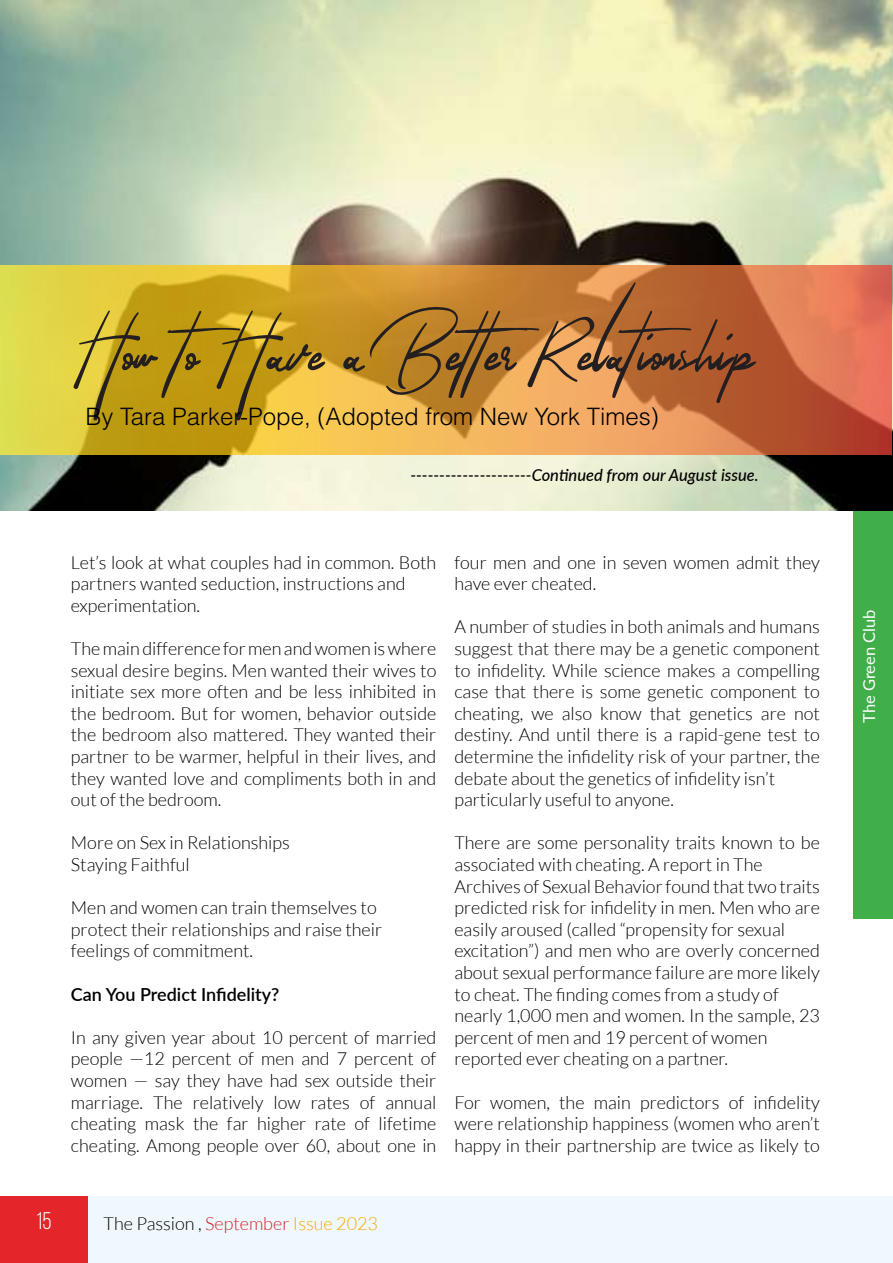
<style>
.page{position:relative;width:893px;height:1263px;background:#fff}
.page>*{position:absolute;margin:0;border:0;box-sizing:border-box;transform-origin:0 0}
.t1{font:75px "The Queenthine";color:#231f20}
.t2{font:300 24px "Helvetica LT Std";color:#000}
.t3{font:24px "Bebas Neue";color:#fff}
.t4{font:300 18px/21.6px "Lato";color:#000}
.t5{font:600 18px "Lato";color:#000}
.t6{font:italic 500 16.5px "Lato";color:#000}
.t7{font:16.5px "Lato";color:#fff}
.s1{color:#d1232a}
.s2{color:#ffa700}
</style>
<div class="page">
<div style="left:87px;top:1197px;width:806px;height:66px;background:#eef8fd"></div>
<div style="left:0;top:1197px;width:87px;height:66px;background:#e42529"></div>
<div style="left:854px;top:348px;width:39px;height:570px;background:#40ae49"></div>
<img style="left:0;top:0;width:893px;height:511px">
<svg style="left:0;top:265px;width:892px;height:189px;background:#d29539"></svg>
<h1 class="t1" style="left:74px;top:300px;width:679px">How to Have a Better Relationship</h1>
<h2 class="t2" style="left:85px;top:401px;width:575px">By Tara Parker-Pope, (Adopted from New York Times)</h2>
<p class="t6" style="left:410px;top:463px;width:350px">---------------------Continued from our August issue.</p>
<p class="t4" style="left:71px;top:551px;width:367px">Let’s look at what couples had in common. Both partners wanted seduction, instructions and experimentation.</p>
<p class="t4" style="left:71px;top:638px;width:367px;text-align:justify">The main difference for men and women is where sexual desire begins. Men wanted their wives to initiate sex more often and be less inhibited in the bedroom. But for women, behavior outside the bedroom also mattered. They wanted their partner to be warmer, helpful in their lives, and they wanted love and compliments both in and out of the bedroom.</p>
<p class="t4" style="left:71px;top:832px;width:220px">More on Sex in Relationships<br>Staying Faithful</p>
<p class="t4" style="left:71px;top:897px;width:313px">Men and women can train themselves to protect their relationships and raise their feelings of commitment.</p>
<p class="t5" style="left:71px;top:981px;width:210px">Can You Predict Infidelity?</p>
<p class="t4" style="left:71px;top:1026px;width:367px;text-align:justify">In any given year about 10 percent of married people —12 percent of men and 7 percent of women — say they have had sex outside their marriage. The relatively low rates of annual cheating mask the far higher rate of lifetime cheating. Among people over 60, about one in</p>
<p class="t4" style="left:454px;top:551px;width:367px">four men and one in seven women admit they have ever cheated.</p>
<p class="t4" style="left:454px;top:616px;width:367px">A number of studies in both animals and humans suggest that there may be a genetic component to infidelity. While science makes a compelling case that there is some genetic component to cheating, we also know that genetics are not destiny. And until there is a rapid-gene test to determine the infidelity risk of your partner, the debate about the genetics of infidelity isn’t particularly useful to anyone.</p>
<p class="t4" style="left:454px;top:832px;width:367px">There are some personality traits known to be associated with cheating. A report in The Archives of Sexual Behavior found that two traits predicted risk for infidelity in men. Men who are easily aroused (called “propensity for sexual excitation”) and men who are overly concerned about sexual performance failure are more likely to cheat. The finding comes from a study of nearly 1,000 men and women. In the sample, 23 percent of men and 19 percent of women reported ever cheating on a partner.</p>
<p class="t4" style="left:454px;top:1091px;width:367px;text-align:justify">For women, the main predictors of infidelity were relationship happiness (women who aren’t happy in their partnership are twice as likely to</p>
<h2 class="t3" style="left:36px;top:1207px;width:17px">15</h2>
<p class="t4" style="left:104px;top:1213px;width:276px">The Passion , <span class="s1">September</span> <span class="s2">Issue 2023</span></p>
<p class="t7" style="left:857px;top:723px;width:115px;rotate:-90deg">The Green Club</p>
</div>
